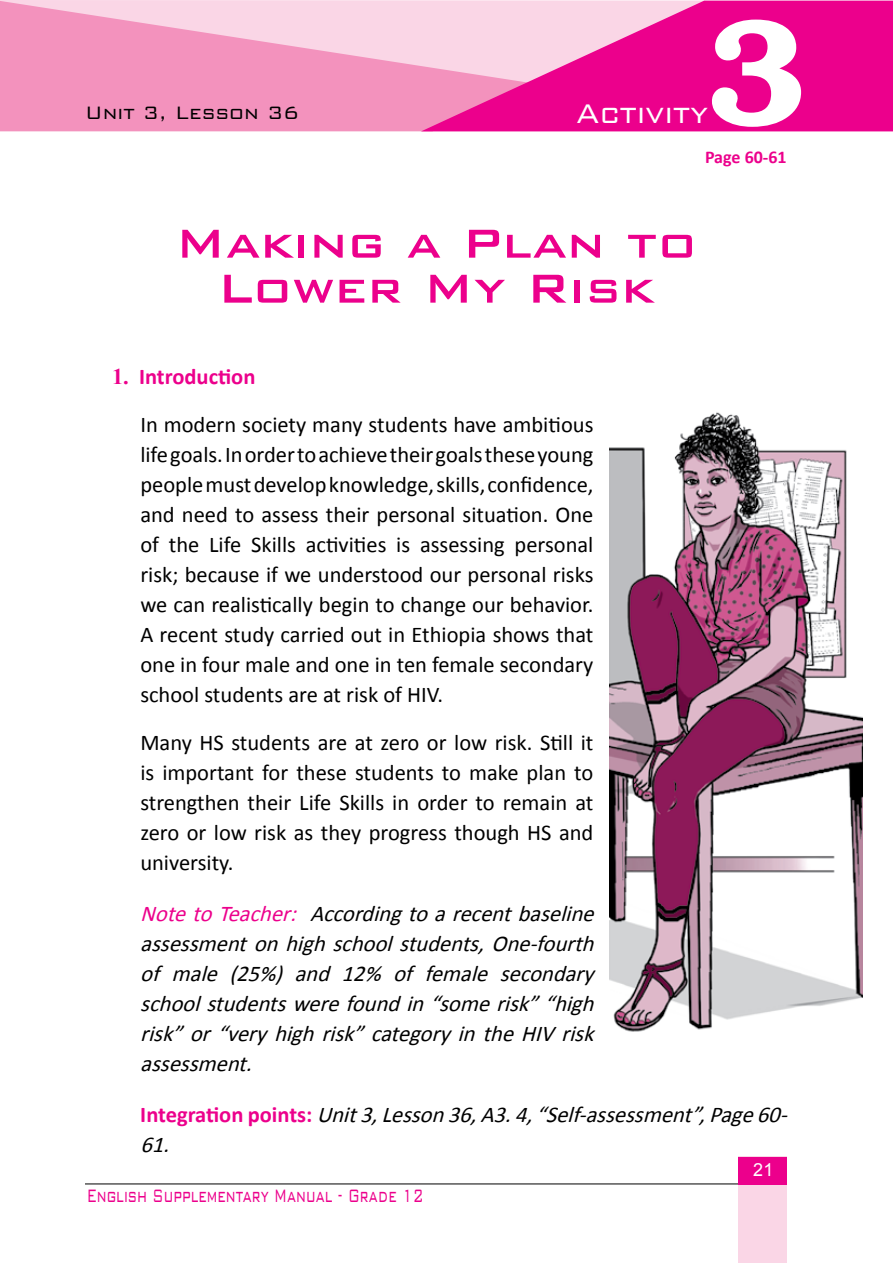
<style>
.page{position:relative;width:893px;height:1263px;background:#fff}
.page>*{position:absolute;margin:0;border:0;box-sizing:border-box;transform-origin:0 0}
.t1{font:600 150px "Bookman";color:#fff}
.t2{font:500 54px/45px "Bank Gothic BT";color:#ec008c;text-align:center}
.t3{font:300 36px "Bank Gothic BT";color:#fff;scale:.9 1}
.t4{font:300 24px "Bank Gothic BT";color:#ec008c;scale:.6 1}
.t5{font:300 24px "Bank Gothic BT";color:#000;scale:.9 1}
.t6{font:22.5px/30px "Calibri";color:#000;text-align:justify}
.t7{font:italic 22.5px/30px "Calibri";color:#000;text-align:justify}
.t8{font:700 18px "Calibri";color:#ec008c}
.t9{font:18px "Arial";color:#fff}
.s1{font-family:"Times New Roman";font-weight:700;color:#ec008c}
.s2{font-weight:700;color:#ec008c}
.s3{color:#ec008c}
.s4{font-weight:700;font-style:normal;color:#ec008c}
</style>
<div class="page">
<svg style="left:0;top:1px;width:421px;height:130px;background:#f4a2c7"></svg>
<svg style="left:421px;top:1px;width:472px;height:130px;background:#f049a9"></svg>
<div style="left:738px;top:1157px;width:49px;height:106px;background:#fad6e6"></div>
<hr style="left:85px;top:1183px;width:654px;height:1px;background:#000">
<div style="left:738px;top:1157px;width:49px;height:27px;background:#ec008c"></div>
<div style="left:709px;top:17px;width:95px;height:113px;background:#ec008c"></div>
<img style="left:610px;top:412px;width:253px;height:620px">
<h1 class="t1" style="left:706px;top:-16px;width:101px">3</h1>
<p class="t5" style="left:85px;top:99px;width:240px">Unit 3, Lesson 36</p>
<h3 class="t3" style="left:576px;top:94px;width:148px">Activity</h3>
<p class="t8" style="left:705px;top:145px;width:83px">Page 60-61</p>
<h2 class="t2" style="left:175px;top:220px;width:523px">Making a Plan to<br>Lower My Risk</h2>
<p class="t6" style="left:140px;top:353px;width:455px;line-height:48px;text-indent:-28px"><span class="s1">1.</span> <span class="s2">Introduction<br></span>In modern society many students have ambitious</p>
<p class="t6" style="left:140px;top:440px;width:455px">life goals. In order to achieve their goals these young people must develop knowledge, skills, confidence, and need to assess their personal situation. One of the Life Skills activities is assessing personal risk; because if we understood our personal risks we can realistically begin to change our behavior.<br>A recent study carried out in Ethiopia shows that one in four male and one in ten female secondary school students are at risk of HIV.</p>
<p class="t6" style="left:140px;top:727px;width:455px">Many HS students are at zero or low risk. Still it is important for these students to make plan to strengthen their Life Skills in order to remain at zero or low risk as they progress though HS and university.</p>
<p class="t7" style="left:140px;top:899px;width:462px"><span class="s3">NotetoTeacher:</span> Accordingtoarecentbaseline assessmentonhighschoolstudents,One-fourth of male (25%) and 12% of female secondary schoolstudentswerefoundin“somerisk”“high risk”or“veryhighrisk”categoryintheHIVrisk assessment.</p>
<p class="t7" style="left:140px;top:1100px;width:655px"><span class="s4">I n t e g r a ti o n p o i n t s :</span> Unit3,Lesson36,A3.4,“Self-assessment”,Page60-<br>61.</p>
<p class="t4" style="left:87px;top:1182px;width:563px">English Supplementary Manual - Grade 12</p>
<p class="t9" style="left:753px;top:1158px;width:22px">21</p>
</div>
